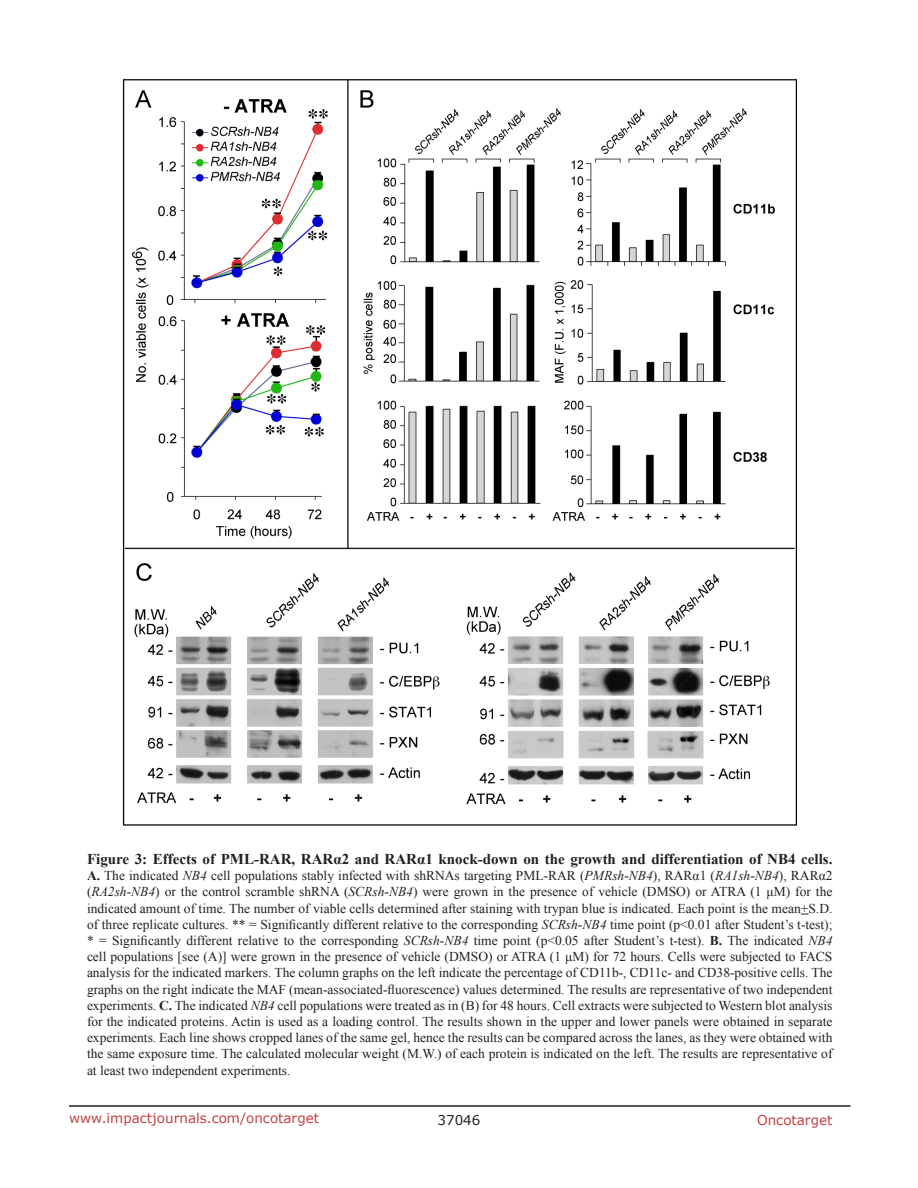
<style>
.page{position:relative;width:918px;height:1188px;background:#fff}
.page>*{position:absolute;margin:0;border:0;box-sizing:border-box;transform-origin:0 0}
.figuretext{font:700 15px "Times New Roman";color:#231f20}
.figuretext-2{font:13.5px/16.2px "Times New Roman";color:#231f20;text-align:justify}
.t1{font:13.5px "Verdana";color:#c24141}
.t2{font:13.5px "Verdana";color:#231f20}
.s1{font-weight:700}
.s2{font-style:italic}
</style>
<div class="page">
<hr style="left:69px;top:1105px;width:781px;height:2px;background:#231f20">
<img style="left:122px;top:79px;width:675px;height:747px">
<p class="figuretext" style="left:87px;top:849px;width:747px">Figure 3: Effects of PML-RAR, RARα2 and RARα1 knock-down on the growth and differentiation of NB4 cells.</p>
<p class="figuretext-2" style="left:87px;top:867px;width:747px"><span class="s1">A.</span> The indicated <span class="s2">NB4</span> cell populations stably infected with shRNAs targeting PML-RAR (<span class="s2">PMRsh-NB4</span>), RARα1 (<span class="s2">RA1sh-NB4</span>), RARα2 (<span class="s2">RA2sh-NB4</span>) or the control scramble shRNA (<span class="s2">SCRsh-NB4</span>) were grown in the presence of vehicle (DMSO) or ATRA (1 μM) for the indicated amount of time. The number of viable cells determined after staining with trypan blue is indicated. Each point is the mean+S.D. of three replicate cultures. ** = Significantly different relative to the corresponding <span class="s2">SCRsh-NB4</span> time point (p&lt;0.01 after Student’s t-test); * = Significantly different relative to the corresponding <span class="s2">SCRsh-NB4</span> time point (p&lt;0.05 after Student’s t-test). <span class="s1">B.</span> The indicated <span class="s2">NB4 </span>cell populations [see (A)] were grown in the presence of vehicle (DMSO) or ATRA (1 μM) for 72 hours. Cells were subjected to FACS analysis for the indicated markers. The column graphs on the left indicate the percentage of CD11b-, CD11c- and CD38-positive cells. The graphs on the right indicate the MAF (mean-associated-fluorescence) values determined. The results are representative of two independent experiments. <span class="s1">C.</span> The indicated <span class="s2">NB4</span> cell populations were treated as in (B) for 48 hours. Cell extracts were subjected to Western blot analysis for the indicated proteins. Actin is used as a loading control. The results shown in the upper and lower panels were obtained in separate experiments. Each line shows cropped lanes of the same gel, hence the results can be compared across the lanes, as they were obtained with the same exposure time. The calculated molecular weight (M.W.) of each protein is indicated on the left. The results are representative of at least two independent experiments.</p>
<p class="t1" style="left:69px;top:1109px;width:252px">www.impactjournals.com/oncotarget</p>
<p class="t2" style="left:438px;top:1111px;width:44px">37046</p>
<p class="t1" style="left:757px;top:1111px;width:77px">Oncotarget</p>
</div>
